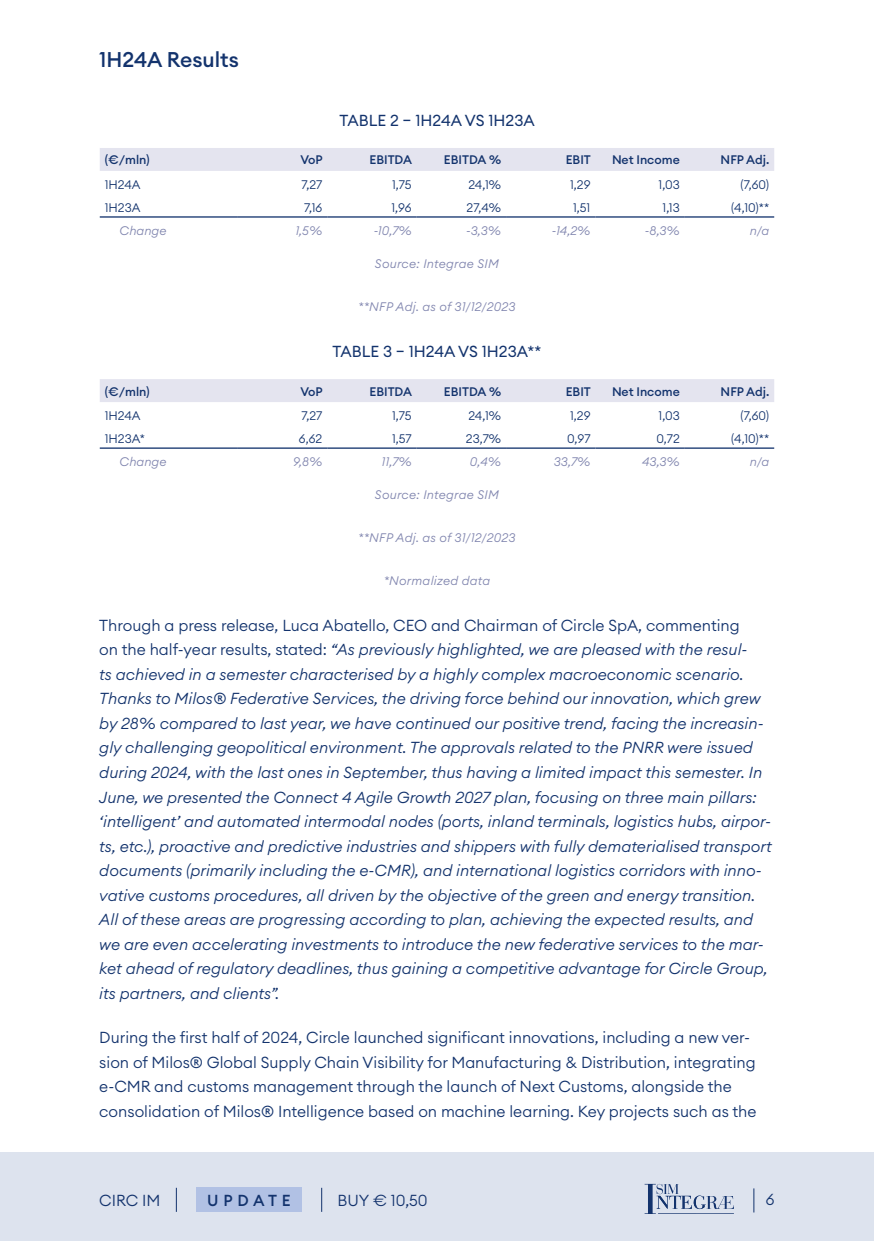
<style>
.page{position:relative;width:874px;height:1241px;background:#fff}
.page>*{position:absolute;margin:0;border:0;box-sizing:border-box;transform-origin:0 0}
.t1{font:500 21px "Euclid Circular A";color:#13336d}
.t2{font:italic 300 15.75px/24.5px "Euclid Circular A";color:#13336d}
.t3{font:300 15.75px/24.5px "Euclid Circular A";color:#13336d}
.t4{font:15.75px "Euclid Circular A";color:#13336d}
.t5{font:500 15.75px "Euclid Circular A";letter-spacing:.3em;color:#13336d}
.t6{font:italic 300 12.25px "Euclid Circular A";letter-spacing:.02em;color:#8186af}
.t7{font:300 12.25px "Euclid Circular A";color:#13336d}
.t8{font:500 12.25px "Euclid Circular A";color:#13336d}
.s1{font-style:normal}
</style>
<div class="page">
<div style="left:0;top:1152px;width:873px;height:88px;background:#dde3ee"></div>
<svg style="left:176px;top:1187px;width:1px;height:24px"></svg>
<div style="left:196px;top:1187px;width:106px;height:24px;background:#b1c1e4"></div>
<svg style="left:321px;top:1187px;width:1px;height:24px"></svg>
<svg style="left:753px;top:1188px;width:1px;height:24px"></svg>
<svg style="left:644px;top:1183px;width:89px;height:30px"></svg>
<div style="left:100px;top:148px;width:673px;height:23px;background:#e4e4ef"></div>
<hr style="left:100px;top:216px;width:138px;height:1px;background:#13336d">
<hr style="left:238px;top:216px;width:89px;height:1px;background:#13336d">
<hr style="left:327px;top:216px;width:89px;height:1px;background:#13336d">
<hr style="left:416px;top:216px;width:90px;height:1px;background:#13336d">
<hr style="left:506px;top:216px;width:89px;height:1px;background:#13336d">
<hr style="left:595px;top:216px;width:89px;height:1px;background:#13336d">
<hr style="left:684px;top:216px;width:89px;height:1px;background:#13336d">
<div style="left:100px;top:379px;width:673px;height:23px;background:#e4e4ef"></div>
<hr style="left:100px;top:447px;width:138px;height:1px;background:#13336d">
<hr style="left:238px;top:447px;width:89px;height:1px;background:#13336d">
<hr style="left:327px;top:447px;width:89px;height:1px;background:#13336d">
<hr style="left:416px;top:447px;width:90px;height:1px;background:#13336d">
<hr style="left:506px;top:447px;width:89px;height:1px;background:#13336d">
<hr style="left:595px;top:447px;width:89px;height:1px;background:#13336d">
<hr style="left:684px;top:447px;width:89px;height:1px;background:#13336d">
<h1 class="t1" style="left:99px;top:46px;width:141px">1H24A Results</h1>
<p class="t4" style="left:339px;top:110px;width:196px">TABLE 2 – 1H24A VS 1H23A</p>
<p class="t8" style="left:105px;top:152px;width:46px">(€/mln)</p>
<p class="t8" style="left:300px;top:152px;width:24px">VoP</p>
<p class="t8" style="left:369px;top:152px;width:44px">EBITDA</p>
<p class="t8" style="left:443px;top:152px;width:59px">EBITDA %</p>
<p class="t8" style="left:565px;top:152px;width:27px">EBIT</p>
<p class="t8" style="left:611px;top:152px;width:69px">Net Income</p>
<p class="t8" style="left:720px;top:152px;width:50px">NFP Adj.</p>
<p class="t7" style="left:105px;top:177px;width:37px">1H24A</p>
<p class="t7" style="left:301px;top:177px;width:22px">7,27</p>
<p class="t7" style="left:392px;top:177px;width:21px">1,75</p>
<p class="t7" style="left:468px;top:177px;width:34px">24,1%</p>
<p class="t7" style="left:569px;top:177px;width:22px">1,29</p>
<p class="t7" style="left:658px;top:177px;width:23px">1,03</p>
<p class="t7" style="left:740px;top:177px;width:30px">(7,60)</p>
<p class="t7" style="left:105px;top:200px;width:37px">1H23A</p>
<p class="t7" style="left:304px;top:200px;width:20px">7,16</p>
<p class="t7" style="left:391px;top:200px;width:22px">1,96</p>
<p class="t7" style="left:466px;top:200px;width:36px">27,4%</p>
<p class="t7" style="left:572px;top:200px;width:19px">1,51</p>
<p class="t7" style="left:662px;top:200px;width:19px">1,13</p>
<p class="t7" style="left:731px;top:200px;width:39px">(4,10)**</p>
<p class="t6" style="left:120px;top:223px;width:48px">Change</p>
<p class="t6" style="left:295px;top:223px;width:28px">1,5%</p>
<p class="t6" style="left:373px;top:223px;width:39px">-10,7%</p>
<p class="t6" style="left:466px;top:223px;width:36px">-3,3%</p>
<p class="t6" style="left:551px;top:223px;width:40px">-14,2%</p>
<p class="t6" style="left:644px;top:223px;width:36px">-8,3%</p>
<p class="t6" style="left:749px;top:223px;width:21px">n/a</p>
<p class="t6" style="left:375px;top:256px;width:125px">Source: Integrae SIM</p>
<p class="t6" style="left:358px;top:299px;width:159px">**NFP Adj. as of 31/12/2023</p>
<p class="t4" style="left:332px;top:341px;width:210px">TABLE 3 – 1H24A VS 1H23A**</p>
<p class="t8" style="left:105px;top:383px;width:46px">(€/mln)</p>
<p class="t8" style="left:300px;top:383px;width:24px">VoP</p>
<p class="t8" style="left:369px;top:383px;width:44px">EBITDA</p>
<p class="t8" style="left:443px;top:383px;width:59px">EBITDA %</p>
<p class="t8" style="left:565px;top:383px;width:27px">EBIT</p>
<p class="t8" style="left:611px;top:383px;width:69px">Net Income</p>
<p class="t8" style="left:720px;top:383px;width:50px">NFP Adj.</p>
<p class="t7" style="left:105px;top:408px;width:37px">1H24A</p>
<p class="t7" style="left:301px;top:408px;width:22px">7,27</p>
<p class="t7" style="left:392px;top:408px;width:21px">1,75</p>
<p class="t7" style="left:468px;top:408px;width:34px">24,1%</p>
<p class="t7" style="left:569px;top:408px;width:22px">1,29</p>
<p class="t7" style="left:658px;top:408px;width:23px">1,03</p>
<p class="t7" style="left:740px;top:408px;width:30px">(7,60)</p>
<p class="t7" style="left:105px;top:431px;width:42px">1H23A*</p>
<p class="t7" style="left:299px;top:431px;width:25px">6,62</p>
<p class="t7" style="left:392px;top:431px;width:21px">1,57</p>
<p class="t7" style="left:465px;top:431px;width:37px">23,7%</p>
<p class="t7" style="left:567px;top:431px;width:25px">0,97</p>
<p class="t7" style="left:656px;top:431px;width:25px">0,72</p>
<p class="t7" style="left:731px;top:431px;width:39px">(4,10)**</p>
<p class="t6" style="left:120px;top:454px;width:48px">Change</p>
<p class="t6" style="left:293px;top:454px;width:31px">9,8%</p>
<p class="t6" style="left:381px;top:454px;width:32px">11,7%</p>
<p class="t6" style="left:469px;top:454px;width:33px">0,4%</p>
<p class="t6" style="left:553px;top:454px;width:38px">33,7%</p>
<p class="t6" style="left:641px;top:454px;width:39px">43,3%</p>
<p class="t6" style="left:749px;top:454px;width:21px">n/a</p>
<p class="t6" style="left:375px;top:487px;width:125px">Source: Integrae SIM</p>
<p class="t6" style="left:358px;top:530px;width:159px">**NFP Adj. as of 31/12/2023</p>
<p class="t6" style="left:383px;top:573px;width:108px">*Normalized data</p>
<p class="t2" style="left:99px;top:612px;width:673px"><span class="s1">Through a press release, Luca Abatello, CEO and Chairman of Circle SpA, commenting<br>on the half-year results, stated:</span> “As previously highlighted, we are pleased with the resul-<br>ts achieved in a semester characterised by a highly complex macroeconomic scenario.<br>Thanks to Milos® Federative Services, the driving force behind our innovation, which grew by 28% compared to last year, we have continued our positive trend, facing the increasin&shy;gly challenging geopolitical environment. The approvals related to the PNRR were issued during 2024, with the last ones in September, thus having a limited impact this semester. In June, we presented the Connect 4 Agile Growth 2027 plan, focusing on three main pillars: ‘intelligent’ and automated intermodal nodes (ports, inland terminals, logistics hubs, airpor&shy;ts, etc.), proactive and predictive industries and shippers with fully dematerialised transport documents (primarily including the e-CMR), and international logistics corridors with inno&shy;vative customs procedures, all driven by the objective of the green and energy transition.<br>All of these areas are progressing according to plan, achieving the expected results, and we are even accelerating investments to introduce the new federative services to the mar&shy;ket ahead of regulatory deadlines, thus gaining a competitive advantage for Circle Group, its partners, and clients”.</p>
<p class="t3" style="left:99px;top:1024px;width:658px">During the first half of 2024, Circle launched significant innovations, including a new ver&shy;sion of Milos® Global Supply Chain Visibility for Manufacturing &amp; Distribution, integrating e-CMR and customs management through the launch of Next Customs, alongside the consolidation of Milos® Intelligence based on machine learning. Key projects such as the</p>
<p class="t3" style="left:99px;top:1187px;width:63px">CIRC IM</p>
<p class="t5" style="left:207px;top:1190px;width:85px">UPDATE</p>
<p class="t3" style="left:337px;top:1187px;width:92px">BUY € 10,50</p>
<p class="t3" style="left:765px;top:1186px;width:10px">6</p>
</div>
